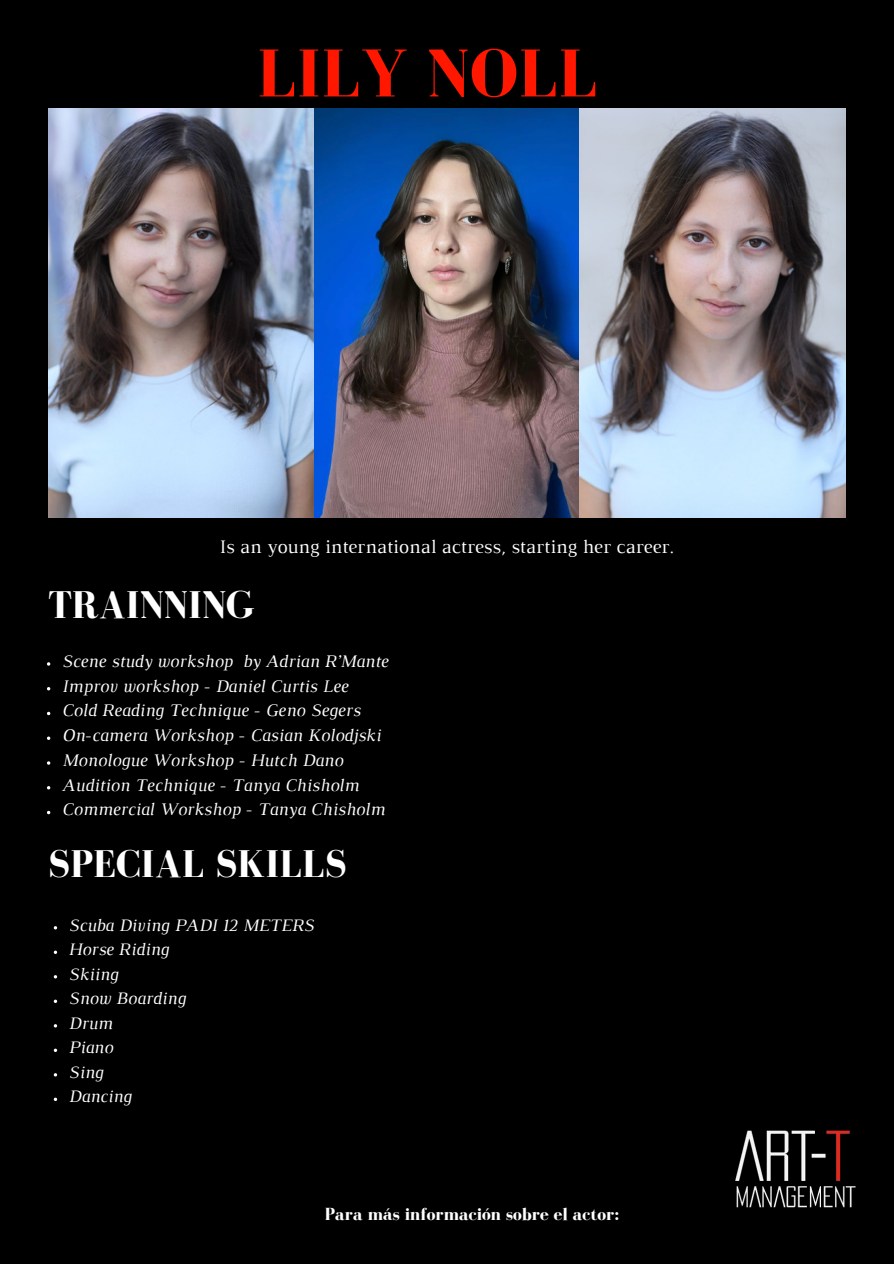
<style>
.page{position:relative;width:894px;height:1264px;background:#fff}
.page>*{position:absolute;margin:0;border:0;box-sizing:border-box;transform-origin:0 0}
.t1{font:700 69.45px "Bodoni FLF";color:#ff1700}
.t2{font:700 39.75px "Bodoni FLF";color:#fff}
.t3{font:19.5px "Luthier";color:#fff}
.t4{font:italic 18px "Luthier";color:#fff}
.t5{font:700 18px "Bodoni FLF";color:#fff}
.t6{font:italic 17.85px "Luthier";color:#fff}
</style>
<div class="page">
<div style="left:0;top:0;width:893px;height:1263px;background:#000"></div>
<img style="left:48px;top:108px;width:797px;height:410px">
<img style="left:735px;top:1130px;width:121px;height:78px">
<svg style="left:47px;top:736px;width:3px;height:4px"></svg>
<svg style="left:54px;top:950px;width:3px;height:4px"></svg>
<p class="t1" style="left:257px;top:36px;width:342px">LILY NOLL</p>
<p class="t3" style="left:219px;top:540px;width:455px">Is an young international actress, starting her career.</p>
<p class="t2" style="left:48px;top:583px;width:208px">TRAINNING</p>
<p class="t4" style="left:62px;top:654px;width:328px">Scene study workshop by Adrian R’Mante</p>
<p class="t4" style="left:62px;top:679px;width:288px">Improv workshop - Daniel Curtis Lee</p>
<p class="t4" style="left:62px;top:704px;width:300px">Cold Reading Technique - Geno Segers</p>
<p class="t4" style="left:62px;top:728px;width:320px">On-camera Workshop - Casian Kolodjski</p>
<p class="t4" style="left:62px;top:753px;width:282px">Monologue Workshop - Hutch Dano</p>
<p class="t4" style="left:62px;top:778px;width:298px">Audition Technique - Tanya Chisholm</p>
<p class="t4" style="left:62px;top:803px;width:324px">Commercial Workshop - Tanya Chisholm</p>
<p class="t2" style="left:48px;top:842px;width:300px">SPECIAL SKILLS</p>
<p class="t6" style="left:69px;top:918px;width:247px">Scuba Diving PADI 12 METERS</p>
<p class="t6" style="left:69px;top:942px;width:102px">Horse Riding</p>
<p class="t6" style="left:69px;top:967px;width:51px">Skiing</p>
<p class="t6" style="left:69px;top:991px;width:119px">Snow Boarding</p>
<p class="t6" style="left:69px;top:1016px;width:45px">Drum</p>
<p class="t6" style="left:69px;top:1040px;width:46px">Piano</p>
<p class="t6" style="left:69px;top:1065px;width:36px">Sing</p>
<p class="t6" style="left:69px;top:1089px;width:65px">Dancing</p>
<p class="t5" style="left:324px;top:1204px;width:296px">Para más información sobre el actor:</p>
</div>
